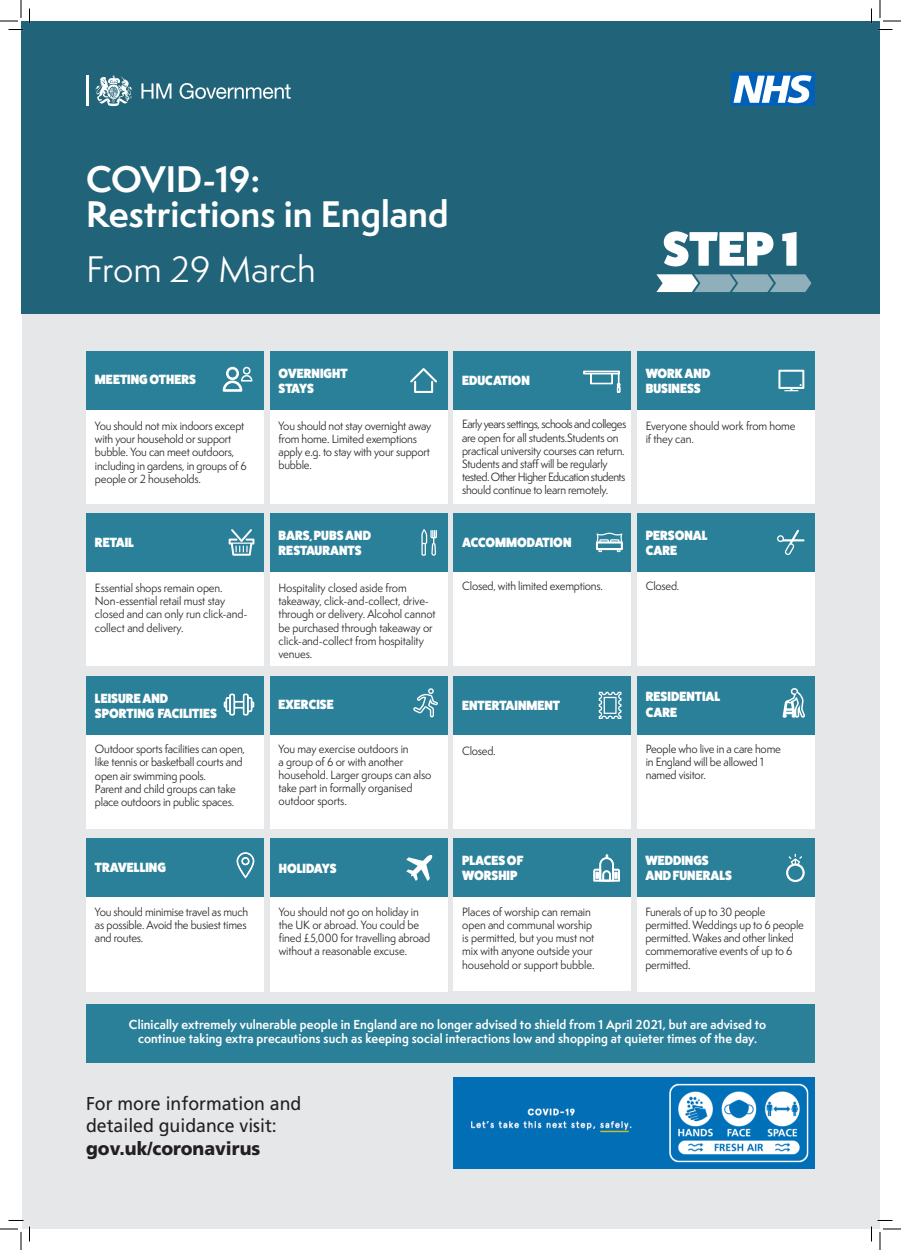
<style>
.page{position:relative;width:901px;height:1250px;background:#fff}
.page>*{position:absolute;margin:0;border:0;box-sizing:border-box;transform-origin:0 0}
.t1{font:700 34px "Semplicita Pro";color:#fff}
.t2{font:34px "Semplicita Pro";letter-spacing:-.005em;color:#fff}
.t3{font:18.6px/22.4px "Frutiger LT Std";color:#231f20;scale:.95 1}
.t4{font:900 18.6px "Frutiger LT Std";color:#231f20;scale:.95 1}
.t5{font:13.4px "Fat Frank";color:#fff;scale:.95 1}
.t6{font:700 12px/14.4px "Semplicita Pro";letter-spacing:.01em;color:#fff;text-align:center;scale:.95 1}
.t7{font:11px/13.2px "Semplicita Pro";letter-spacing:-.02em;color:#231f20;scale:.95 1}
</style>
<div class="page">
<div style="left:22px;top:72px;width:858px;height:1157px;background:#e6e7e9"></div>
<div style="left:21px;top:21px;width:859px;height:292px;background:#216378"></div>
<hr style="left:86px;top:75px;width:2px;height:31px;background:#fff">
<svg style="left:141px;top:83px;width:30px;height:16px"></svg>
<svg style="left:180px;top:83px;width:111px;height:16px"></svg>
<svg style="left:95px;top:75px;width:38px;height:31px"></svg>
<div style="left:731px;top:72px;width:84px;height:34px;background:#005fb9"></div>
<svg style="left:733px;top:75px;width:79px;height:28px"></svg>
<div style="left:270px;top:513px;width:178px;height:152px;background:#fff"></div>
<div style="left:270px;top:513px;width:178px;height:58px;background:#2b8099"></div>
<div style="left:86px;top:513px;width:178px;height:152px;background:#fff"></div>
<div style="left:86px;top:513px;width:178px;height:58px;background:#2b8099"></div>
<div style="left:270px;top:879px;width:178px;height:112px;background:#fff"></div>
<div style="left:270px;top:839px;width:178px;height:58px;background:#2b8099"></div>
<div style="left:453px;top:351px;width:178px;height:153px;background:#fff"></div>
<div style="left:453px;top:351px;width:178px;height:59px;background:#2b8099"></div>
<div style="left:86px;top:676px;width:178px;height:152px;background:#fff"></div>
<div style="left:86px;top:676px;width:178px;height:58px;background:#2b8099"></div>
<div style="left:453px;top:513px;width:178px;height:152px;background:#fff"></div>
<div style="left:453px;top:513px;width:178px;height:58px;background:#2b8099"></div>
<div style="left:637px;top:513px;width:178px;height:152px;background:#fff"></div>
<div style="left:637px;top:513px;width:178px;height:58px;background:#2b8099"></div>
<div style="left:637px;top:839px;width:177px;height:152px;background:#fff"></div>
<div style="left:637px;top:839px;width:177px;height:58px;background:#2b8099"></div>
<div style="left:453px;top:676px;width:178px;height:152px;background:#fff"></div>
<div style="left:453px;top:676px;width:178px;height:58px;background:#2b8099"></div>
<div style="left:453px;top:861px;width:178px;height:130px;background:#fff"></div>
<div style="left:453px;top:839px;width:178px;height:58px;background:#2b8099"></div>
<div style="left:86px;top:839px;width:178px;height:152px;background:#fff"></div>
<div style="left:86px;top:839px;width:178px;height:58px;background:#2b8099"></div>
<div style="left:270px;top:676px;width:178px;height:152px;background:#fff"></div>
<div style="left:270px;top:676px;width:178px;height:58px;background:#2b8099"></div>
<div style="left:637px;top:676px;width:178px;height:152px;background:#fff"></div>
<div style="left:637px;top:676px;width:178px;height:58px;background:#2b8099"></div>
<div style="left:86px;top:367px;width:178px;height:137px;background:#fff"></div>
<div style="left:86px;top:351px;width:178px;height:59px;background:#2b8099"></div>
<svg style="left:421px;top:529px;width:16px;height:27px"></svg>
<svg style="left:229px;top:529px;width:25px;height:27px"></svg>
<svg style="left:583px;top:370px;width:38px;height:23px"></svg>
<svg style="left:223px;top:693px;width:32px;height:23px"></svg>
<svg style="left:596px;top:532px;width:27px;height:20px"></svg>
<svg style="left:777px;top:529px;width:27px;height:26px"></svg>
<svg style="left:786px;top:854px;width:19px;height:28px"></svg>
<svg style="left:599px;top:692px;width:22px;height:27px"></svg>
<svg style="left:593px;top:854px;width:27px;height:27px"></svg>
<svg style="left:236px;top:852px;width:19px;height:27px"></svg>
<svg style="left:413px;top:688px;width:25px;height:29px"></svg>
<svg style="left:782px;top:665px;width:24px;height:53px"></svg>
<div style="left:86px;top:1004px;width:729px;height:58px;background:#2b8099"></div>
<img style="left:453px;top:1077px;width:362px;height:91px">
<svg style="left:656px;top:274px;width:155px;height:18px;background:#9cb9c3"></svg>
<svg style="left:664px;top:231px;width:109px;height:35px"></svg>
<svg style="left:782px;top:232px;width:14px;height:34px"></svg>
<svg style="left:223px;top:367px;width:29px;height:25px"></svg>
<div style="left:637px;top:374px;width:178px;height:130px;background:#fff"></div>
<div style="left:637px;top:351px;width:178px;height:59px;background:#2b8099"></div>
<svg style="left:778px;top:370px;width:26px;height:21px"></svg>
<svg style="left:406px;top:855px;width:27px;height:26px"></svg>
<div style="left:270px;top:374px;width:178px;height:130px;background:#fff"></div>
<div style="left:270px;top:351px;width:178px;height:59px;background:#2b8099"></div>
<svg style="left:410px;top:368px;width:27px;height:25px"></svg>
<svg style="left:0;top:0;width:30px;height:30px"></svg>
<svg style="left:0;top:1220px;width:30px;height:30px"></svg>
<svg style="left:871px;top:0;width:30px;height:30px"></svg>
<svg style="left:871px;top:1220px;width:30px;height:30px"></svg>
<p class="t1" style="left:86px;top:153px;width:176px">COVID-19:</p>
<p class="t1" style="left:86px;top:188px;width:364px">Restrictions in England</p>
<p class="t2" style="left:86px;top:245px;width:231px">From 29 March</p>
<p class="t5" style="left:95px;top:371px;width:108px">MEETING OTHERS</p>
<p class="t7" style="left:95px;top:419px;width:161px">You should not mix indoors except with your household or support bubble. You can meet outdoors, including in gardens, in groups of 6 people or 2 households.</p>
<p class="t5" style="left:95px;top:534px;width:43px">RETAIL</p>
<p class="t7" style="left:95px;top:581px;width:162px">Essential shops remain open.<br>Non-essential retail must stay closed and can only run click-and&shy;collect and delivery.</p>
<p class="t5" style="left:95px;top:690px;width:79px">LEISURE AND</p>
<p class="t5" style="left:95px;top:705px;width:130px">SPORTING FACILITIES</p>
<p class="t7" style="left:95px;top:742px;width:159px">Outdoor sports facilities can open, like tennis or basketball courts and open air swimming pools.</p>
<p class="t7" style="left:95px;top:782px;width:150px">Parent and child groups can take place outdoors in public spaces.</p>
<p class="t5" style="left:95px;top:859px;width:76px">TRAVELLING</p>
<p class="t7" style="left:95px;top:905px;width:163px">You should minimise travel as much as possible. Avoid the busiest times and routes.</p>
<p class="t5" style="left:279px;top:365px;width:74px">OVERNIGHT</p>
<p class="t5" style="left:279px;top:380px;width:39px">STAYS</p>
<p class="t7" style="left:279px;top:419px;width:162px">You should not stay overnight away from home. Limited exemptions apply e.g. to stay with your support bubble.</p>
<p class="t5" style="left:279px;top:527px;width:99px">BARS, PUBS AND</p>
<p class="t5" style="left:279px;top:542px;width:89px">RESTAURANTS</p>
<p class="t7" style="left:279px;top:581px;width:167px">Hospitality closed aside from takeaway, click-and-collect, drive&shy;through or delivery. Alcohol cannot be purchased through takeaway or click-and-collect from hospitality venues.</p>
<p class="t5" style="left:279px;top:696px;width:60px">EXERCISE</p>
<p class="t7" style="left:279px;top:741px;width:162px">You may exercise outdoors in<br>a group of 6 or with another household. Larger groups can also take part in formally organised outdoor sports.</p>
<p class="t5" style="left:279px;top:860px;width:62px">HOLIDAYS</p>
<p class="t7" style="left:279px;top:905px;width:161px">You should not go on holiday in the UK or abroad. You could be fined £5,000 for travelling abroad without a reasonable excuse.</p>
<p class="t5" style="left:462px;top:373px;width:73px">EDUCATION</p>
<p class="t7" style="left:462px;top:417px;width:174px">Early years settings, schools and colleges are open for all students.Students on practical university courses can return.<br>Students and staff will be regularly tested. Other Higher Education students should continue to learn remotely.</p>
<p class="t5" style="left:462px;top:534px;width:116px">ACCOMMODATION</p>
<p class="t7" style="left:462px;top:579px;width:150px">Closed, with limited exemptions.</p>
<p class="t5" style="left:646px;top:365px;width:70px">WORK AND</p>
<p class="t5" style="left:646px;top:380px;width:59px">BUSINESS</p>
<p class="t7" style="left:646px;top:419px;width:159px">Everyone should work from home if they can.</p>
<p class="t5" style="left:646px;top:527px;width:67px">PERSONAL</p>
<p class="t5" style="left:646px;top:542px;width:35px">CARE</p>
<p class="t7" style="left:646px;top:579px;width:37px">Closed.</p>
<p class="t5" style="left:462px;top:697px;width:105px">ENTERTAINMENT</p>
<p class="t7" style="left:462px;top:744px;width:37px">Closed.</p>
<p class="t5" style="left:462px;top:852px;width:66px">PLACES OF</p>
<p class="t5" style="left:462px;top:867px;width:60px">WORSHIP</p>
<p class="t7" style="left:462px;top:905px;width:141px">Places of worship can remain open and communal worship is permitted, but you must not mix with anyone outside your household or support bubble.</p>
<p class="t5" style="left:646px;top:688px;width:80px">RESIDENTIAL</p>
<p class="t5" style="left:646px;top:704px;width:35px">CARE</p>
<p class="t7" style="left:646px;top:741px;width:144px">People who live in a care home in England will be allowed 1 named visitor.</p>
<p class="t5" style="left:645px;top:852px;width:68px">WEDDINGS</p>
<p class="t5" style="left:645px;top:867px;width:93px">AND FUNERALS</p>
<p class="t7" style="left:645px;top:905px;width:169px">Funerals of up to 30 people permitted. Weddings up to 6 people permitted. Wakes and other linked commemorative events of up to 6 permitted.</p>
<p class="t6" style="left:129px;top:1016px;width:672px">Clinically extremely vulnerable people in England are no longer advised to shield from 1 April 2021, but are advised to continue taking extra precautions such as keeping social interactions low and shopping at quieter times of the day.</p>
<p class="t3" style="left:86px;top:1092px;width:228px">For more information and detailed guidance visit:</p>
<p class="t4" style="left:86px;top:1137px;width:185px">gov.uk/coronavirus</p>
</div>
